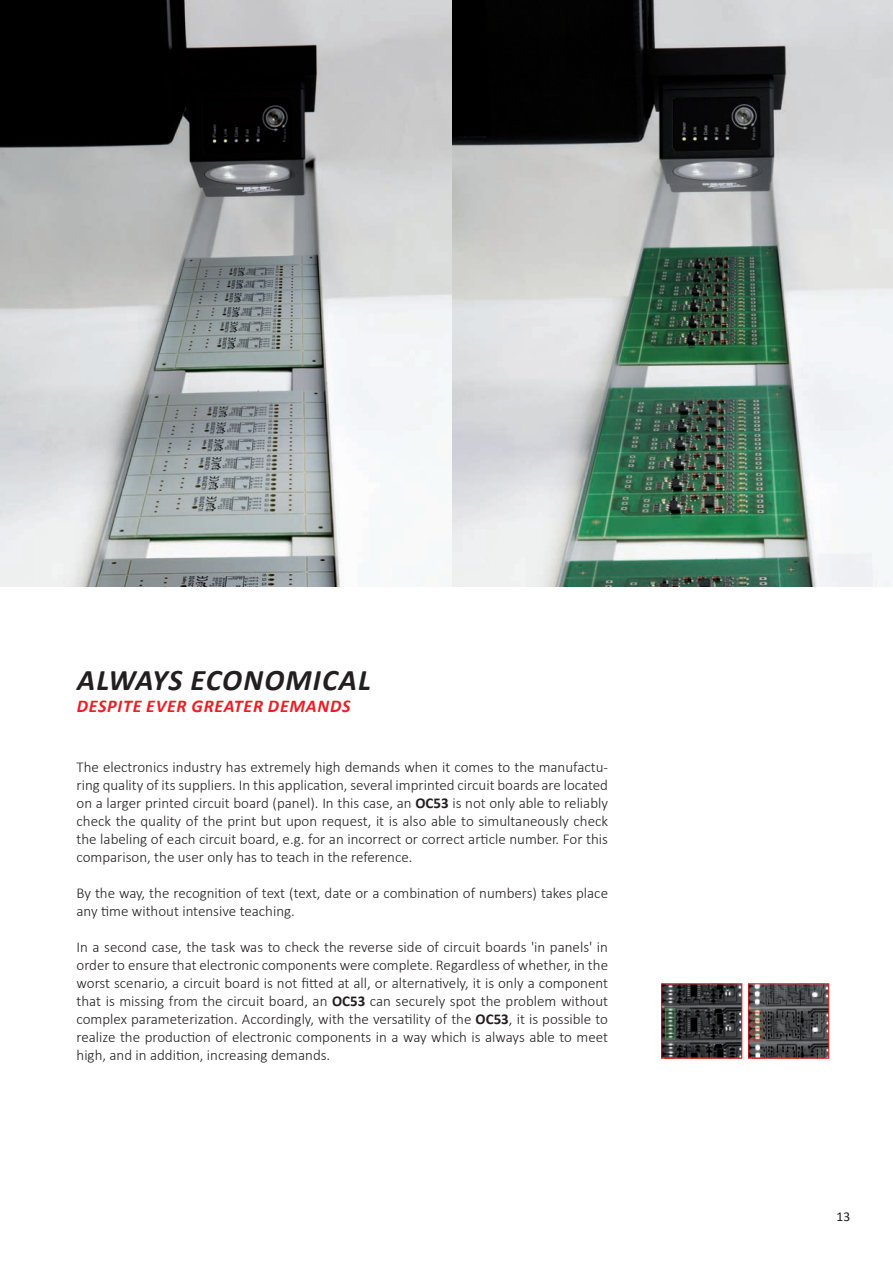
<style>
.page{position:relative;width:893px;height:1263px;background:#fff}
.page>*{position:absolute;margin:0;border:0;box-sizing:border-box;transform-origin:0 0}
.t1{font:italic 700 30px "Calibri";letter-spacing:.04em;color:#231f20}
.t2{font:italic 700 18px "Calibri";letter-spacing:.04em;color:#ee1d23}
.t3{font:300 15px/18px "Calibri";color:#231f20;text-align:justify}
.t4{font:13.5px "Calibri";color:#231f20}
.s1{font-weight:700}
</style>
<div class="page">
<img style="left:663px;top:985px;width:77px;height:71px">
<div style="left:661px;top:983px;width:81px;height:75px;border:1px solid #ee1d23"></div>
<img style="left:750px;top:985px;width:77px;height:71px">
<div style="left:748px;top:983px;width:81px;height:75px;border:1px solid #ee1d23"></div>
<img style="left:0;top:0;width:893px;height:587px">
<h1 class="t1" style="left:77px;top:659px;width:295px">ALWAYS ECONOMICAL</h1>
<p class="t2" style="left:77px;top:693px;width:275px">DESPITE EVER GREATER DEMANDS</p>
<p class="t3" style="left:77px;top:758px;width:533px">The electronics industry has extremely high demands when it comes to the manufactu&shy;ring quality of its suppliers. In this application, several imprinted circuit boards are located on a larger printed circuit board (panel). In this case, an <span class="s1">OC53</span> is not only able to reliably check the quality of the print but upon request, it is also able to simultaneously check the labeling of each circuit board, e.g. for an incorrect or correct article number. For this comparison, the user only has to teach in the reference.</p>
<p class="t3" style="left:77px;top:884px;width:533px">By the way, the recognition of text (text, date or a combination of numbers) takes place any time without intensive teaching.</p>
<p class="t3" style="left:77px;top:938px;width:533px">In a second case, the task was to check the reverse side of circuit boards 'in panels' in order to ensure that electronic components were complete. Regardless of whether, in the worst scenario, a circuit board is not fitted at all, or alternatively, it is only a component that is missing from the circuit board, an <span class="s1">OC53</span> can securely spot the problem without complex parameterization. Accordingly, with the versatility of the <span class="s1">OC53</span>, it is possible to realize the production of electronic components in a way which is always able to meet high, and in addition, increasing demands.</p>
<p class="t4" style="left:837px;top:1207px;width:15px">13</p>
</div>
